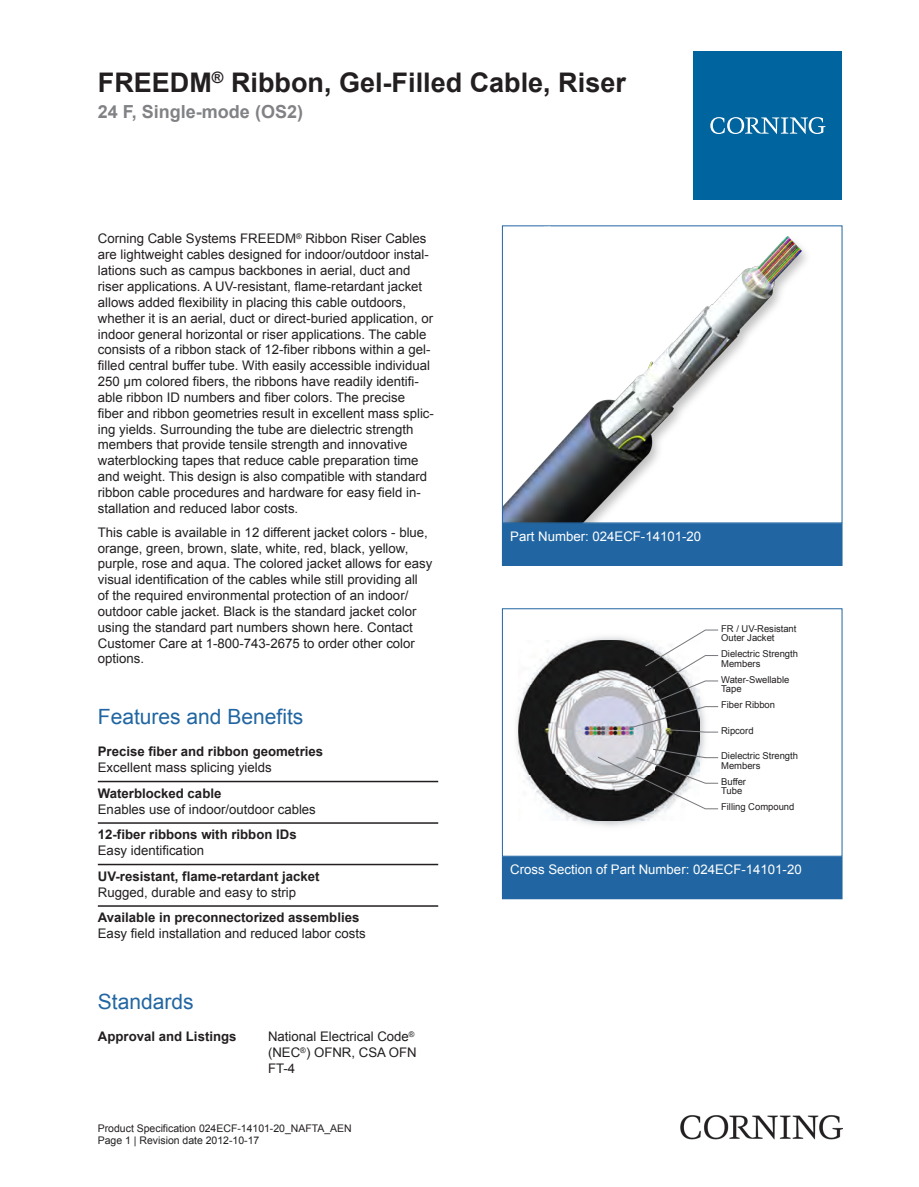
<style>
.page{position:relative;width:919px;height:1187px;background:#fff}
.page>*{position:absolute;margin:0;border:0;box-sizing:border-box;transform-origin:0 0}
.Standard_ohne_Silben{font:700 27px "Arial";color:#231f20}
.t1{font:21px "Arial";color:#2166a2}
.Standard_ohne_Silben-2{font:700 18px "Arial";color:#808285}
.t2{font:13.2px/15.9px "Arial";color:#231f20}
.t3{font:700 13.2px/15.9px "Arial";color:#231f20}
.t4{font:13.2px "Arial";color:#fff}
.t5{font:10.5px "Arial";color:#231f20}
.TEXT_CROSS_SECTION_Z{font:9.45px/9.4px "Arial";color:#231f20}
.s1{font-weight:400}
.s2{font-weight:700}
</style>
<div class="page">
<img style="left:504px;top:236px;width:303px;height:285px">
<div style="left:502px;top:523px;width:340px;height:42px;background:#2166a2"></div>
<div style="left:502px;top:523px;width:340px;height:43px;border:1px solid #2166a2"></div>
<img style="left:516px;top:637px;width:196px;height:190px">
<img style="left:518px;top:640px;width:181px;height:180px">
<svg style="left:597px;top:629px;width:121px;height:180px"></svg>
<div style="left:502px;top:608px;width:340px;height:248px;border:1px solid #2166a2"></div>
<div style="left:502px;top:856px;width:340px;height:42px;background:#2166a2"></div>
<div style="left:502px;top:856px;width:340px;height:43px;border:1px solid #2166a2"></div>
<hr style="left:98px;top:780px;width:340px;height:2px;background:#231f20">
<hr style="left:98px;top:822px;width:340px;height:1px;background:#231f20">
<hr style="left:98px;top:863px;width:340px;height:2px;background:#231f20">
<hr style="left:98px;top:905px;width:340px;height:1px;background:#231f20">
<div style="left:693px;top:51px;width:149px;height:149px;background:#00649e"></div>
<svg style="left:710px;top:117px;width:115px;height:17px"></svg>
<img style="left:680px;top:1115px;width:162px;height:24px">
<p class="Standard_ohne_Silben" style="left:98px;top:64px;width:529px">FREEDM<sup>®</sup> Ribbon, Gel-Filled Cable, Riser</p>
<p class="Standard_ohne_Silben-2" style="left:98px;top:100px;width:207px">24 F, Single-mode (OS2)</p>
<p class="t2" style="left:98px;top:231px;width:337px">Corning Cable Systems FREEDM<sup>®</sup> Ribbon Riser Cables are lightweight cables designed for indoor/outdoor instal&shy;lations such as campus backbones in aerial, duct and riser applications. A UV-resistant, flame-retardant jacket allows added flexibility in placing this cable outdoors, whether it is an aerial, duct or direct-buried application, or indoor general horizontal or riser applications. The cable consists of a ribbon stack of 12-fiber ribbons within a gel&shy;filled central buffer tube. With easily accessible individual 250 μm colored fibers, the ribbons have readily identifi&shy;able ribbon ID numbers and fiber colors. The precise fiber and ribbon geometries result in excellent mass splic&shy;ing yields. Surrounding the tube are dielectric strength members that provide tensile strength and innovative waterblocking tapes that reduce cable preparation time and weight. This design is also compatible with standard ribbon cable procedures and hardware for easy field in&shy;stallation and reduced labor costs.</p>
<p class="t2" style="left:98px;top:524px;width:336px">This cable is available in 12 different jacket colors - blue, orange, green, brown, slate, white, red, black, yellow, purple, rose and aqua. The colored jacket allows for easy visual identification of the cables while still providing all<br>of the required environmental protection of an indoor/ outdoor cable jacket. Black is the standard jacket color using the standard part numbers shown here. Contact Customer Care at 1-800-743-2675 to order other color options.</p>
<p class="t1" style="left:98px;top:702px;width:207px">Features and Benefits</p>
<p class="t3" style="left:98px;top:744px;width:227px">Precise fiber and ribbon geometries<br><span class="s1">Excellent mass splicing yields</span></p>
<p class="t2" style="left:98px;top:785px;width:219px"><span class="s2">Waterblocked cable<br></span>Enables use of indoor/outdoor cables</p>
<p class="t3" style="left:98px;top:827px;width:200px">12-fiber ribbons with ribbon IDs<br><span class="s1">Easy identification</span></p>
<p class="t3" style="left:98px;top:868px;width:223px">UV-resistant, flame-retardant jacket<br><span class="s1">Rugged, durable and easy to strip</span></p>
<p class="t2" style="left:98px;top:909px;width:269px"><span class="s2">Available in preconnectorized assemblies<br></span>Easy field installation and reduced labor costs</p>
<p class="t1" style="left:98px;top:987px;width:97px">Standards</p>
<p class="t3" style="left:98px;top:1029px;width:140px">Approval and Listings</p>
<p class="t2" style="left:268px;top:1028px;width:150px">National Electrical Code<sup>® </sup>(NEC<sup>®</sup>) OFNR, CSA OFN<br>FT-4</p>
<p class="t5" style="left:98px;top:1120px;width:255px">Product Specification 024ECF-14101-20_NAFTA_AEN</p>
<p class="t5" style="left:98px;top:1133px;width:163px">Page 1 | Revision date 2012-10-17</p>
<p class="t4" style="left:510px;top:527px;width:192px">Part Number: 024ECF-14101-20</p>
<p class="TEXT_CROSS_SECTION_Z" style="left:721px;top:623px;width:77px">FR / UV-Resistant<br>Outer Jacket</p>
<p class="TEXT_CROSS_SECTION_Z" style="left:721px;top:649px;width:78px">Dielectric Strength<br>Members</p>
<p class="TEXT_CROSS_SECTION_Z" style="left:721px;top:674px;width:70px">Water-Swellable<br>Tape</p>
<p class="TEXT_CROSS_SECTION_Z" style="left:721px;top:700px;width:55px">Fiber Ribbon</p>
<p class="TEXT_CROSS_SECTION_Z" style="left:721px;top:725px;width:34px">Ripcord</p>
<p class="TEXT_CROSS_SECTION_Z" style="left:721px;top:751px;width:78px">Dielectric Strength<br>Members</p>
<p class="TEXT_CROSS_SECTION_Z" style="left:721px;top:776px;width:26px">Buffer<br>Tube</p>
<p class="TEXT_CROSS_SECTION_Z" style="left:721px;top:802px;width:75px">Filling Compound</p>
<p class="t4" style="left:510px;top:861px;width:293px">Cross Section of Part Number: 024ECF-14101-20</p>
</div>
